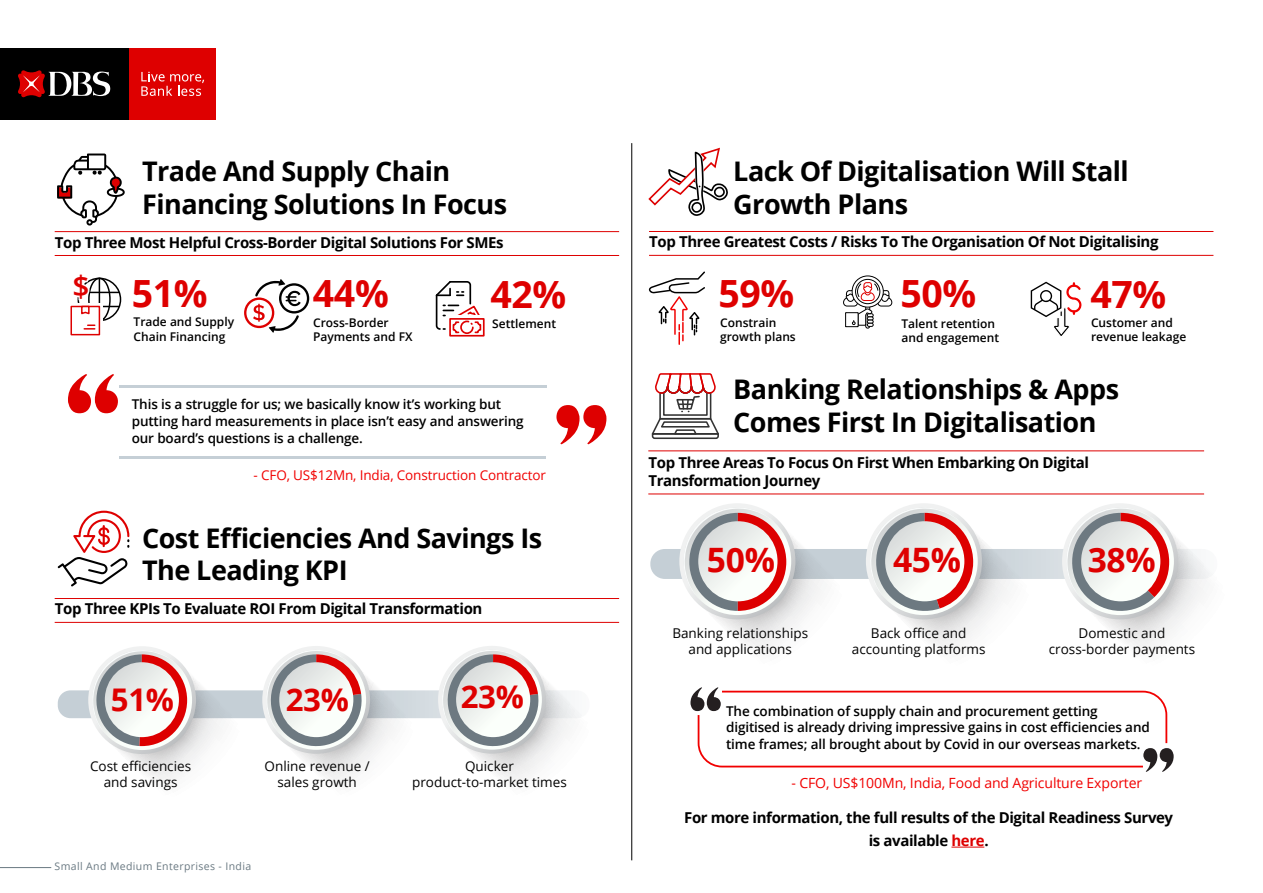
<style>
.page{position:relative;width:1263px;height:893px;background:#fff}
.page>*{position:absolute;margin:0;border:0;box-sizing:border-box;transform-origin:0 0}
.t1{font:700 37.5px "Open Sans";letter-spacing:-.01em;color:#de0000}
.t2{font:700 33.6px "Open Sans";color:#de0000}
.t3{font:700 31.2px "Open Sans";color:#de0000}
.t4{font:600 29.85px "Open Sans";color:#fff}
.t5{font:700 27px/32.4px "Open Sans";letter-spacing:-.02em;color:#000}
.t6{font:700 15px/22.8px "Open Sans";letter-spacing:-.025em;color:#000;text-align:center}
.t7{font:14.1px "Open Sans";letter-spacing:-.01em;color:#f10000}
.t8{font:600 13.5px/16.8px "Open Sans";letter-spacing:-.01em;color:#000}
.t9{font:13.5px/16.2px "Open Sans";color:#000;text-align:center}
.t10{font:13.5px "Open Sans";letter-spacing:-.01em;color:#f10000}
.t11{font:600 12px/14.4px "Open Sans";color:#000}
.t12{font:10.5px "Open Sans";letter-spacing:.035em;color:#6a7982}
.s1{color:#de0000}
</style>
<div class="page">
<svg style="left:690px;top:687px;width:484px;height:85px"></svg>
<div style="left:128px;top:48px;width:88px;height:72px;background:#de0000"></div>
<svg style="left:141px;top:72px;width:63px;height:24px"></svg>
<div style="left:0;top:48px;width:128px;height:72px;background:#000"></div>
<svg style="left:18px;top:70px;width:93px;height:28px"></svg>
<hr style="left:0;top:867px;width:51px;height:1px;background:#6a7982">
<hr style="left:631px;top:143px;width:1px;height:717px;background:#000">
<hr style="left:951px;top:847px;width:33px;height:1px;background:#de0000">
<hr style="left:55px;top:255px;width:564px;height:1px;background:#de0000">
<hr style="left:55px;top:231px;width:564px;height:1px;background:#de0000">
<hr style="left:119px;top:385px;width:428px;height:2px;background:#c5cfd6">
<hr style="left:120px;top:456px;width:426px;height:2px;background:#c5cfd6">
<svg style="left:556px;top:405px;width:50px;height:39px"></svg>
<svg style="left:68px;top:374px;width:50px;height:39px"></svg>
<hr style="left:55px;top:622px;width:564px;height:1px;background:#de0000">
<hr style="left:55px;top:598px;width:564px;height:1px;background:#de0000">
<svg style="left:57px;top:153px;width:68px;height:73px"></svg>
<svg style="left:244px;top:279px;width:65px;height:54px"></svg>
<hr style="left:99px;top:278px;width:1px;height:43px;background:#000">
<div style="left:88px;top:278px;width:23px;height:43px;border:2px solid #000;border-radius:50%"></div>
<hr style="left:79px;top:306px;width:40px;height:1px;background:#000">
<hr style="left:79px;top:292px;width:40px;height:1px;background:#000">
<div style="left:78px;top:278px;width:43px;height:43px;border:2px solid #000;border-radius:50%"></div>
<svg style="left:70px;top:303px;width:33px;height:33px"></svg>
<div style="left:70px;top:306px;width:30px;height:29px;background:#fff;border:2px solid #de0000"></div>
<svg style="left:84px;top:324px;width:11px;height:6px"></svg>
<svg style="left:70px;top:279px;width:22px;height:37px"></svg>
<svg style="left:58px;top:511px;width:71px;height:75px"></svg>
<hr style="left:649px;top:255px;width:564px;height:1px;background:#de0000">
<hr style="left:649px;top:231px;width:564px;height:1px;background:#de0000">
<hr style="left:648px;top:494px;width:556px;height:1px;background:#de0000">
<hr style="left:648px;top:451px;width:556px;height:1px;background:#de0000">
<svg style="left:1031px;top:282px;width:51px;height:54px"></svg>
<svg style="left:648px;top:147px;width:81px;height:293px"></svg>
<svg style="left:58px;top:649px;width:522px;height:134px"></svg>
<svg style="left:650px;top:507px;width:560px;height:144px"></svg>
<svg style="left:852px;top:276px;width:31px;height:31px"></svg>
<div style="left:852px;top:275px;width:32px;height:33px;border:1px solid #000;border-radius:50%"></div>
<div style="left:855px;top:279px;width:25px;height:25px;border:1px solid #000;border-radius:50%"></div>
<svg style="left:843px;top:281px;width:50px;height:48px"></svg>
<svg style="left:435px;top:281px;width:50px;height:56px"></svg>
<div style="left:460px;top:321px;width:14px;height:13px;border:2px dashed #de0000;border-radius:50%"></div>
<h3 class="t5" style="left:142px;top:155px;width:367px">Trade And Supply Chain<br>Financing Solutions In Focus</h3>
<p class="t6" style="left:55px;top:230px;width:450px">Top Three Most Helpful Cross-Border Digital Solutions For SMEs</p>
<h1 class="t1" style="left:132px;top:267px;width:77px">51%</h1>
<p class="t11" style="left:134px;top:315px;width:102px">Trade and Supply<br>Chain Financing</p>
<h3 class="t4" style="left:72px;top:266px;width:19px">$</h3>
<h1 class="t1" style="left:313px;top:267px;width:77px">44%</h1>
<p class="t11" style="left:313px;top:315px;width:101px">Cross-Border<br>Payments and FX</p>
<h1 class="t1" style="left:490px;top:268px;width:77px">42%</h1>
<p class="t11" style="left:492px;top:316px;width:65px">Settlement</p>
<p class="t8" style="left:132px;top:396px;width:394px">This is a struggle for us; we basically know it’s working but putting hard measurements in place isn’t easy and answering our board’s questions is a challenge.</p>
<p class="t10" style="left:254px;top:466px;width:294px">- CFO, US$12Mn, India, Construction Contractor</p>
<h3 class="t5" style="left:142px;top:521px;width:402px">Cost Efficiencies And Savings Is<br>The Leading KPI</h3>
<p class="t6" style="left:55px;top:597px;width:429px">Top Three KPIs To Evaluate ROI From Digital Transformation</p>
<h3 class="t3" style="left:111px;top:677px;width:65px">51%</h3>
<h3 class="t3" style="left:286px;top:677px;width:65px">23%</h3>
<h3 class="t3" style="left:461px;top:675px;width:65px">23%</h3>
<p class="t9" style="left:90px;top:757px;width:103px">Cost efficiencies and savings</p>
<p class="t9" style="left:265px;top:758px;width:107px">Online revenue / sales growth</p>
<p class="t9" style="left:412px;top:758px;width:156px">Quicker product-to-market times</p>
<p class="t12" style="left:55px;top:859px;width:198px">Small And Medium Enterprises - India</p>
<h3 class="t5" style="left:733px;top:154px;width:397px">Lack Of Digitalisation Will Stall<br>Growth Plans</h3>
<p class="t6" style="left:649px;top:230px;width:511px">Top Three Greatest Costs / Risks To The Organisation Of Not Digitalising</p>
<h1 class="t1" style="left:718px;top:267px;width:77px">59%</h1>
<p class="t11" style="left:720px;top:315px;width:77px">Constrain growth plans</p>
<h1 class="t1" style="left:900px;top:267px;width:77px">50%</h1>
<h1 class="t1" style="left:1090px;top:268px;width:77px">47%</h1>
<p class="t11" style="left:1091px;top:315px;width:97px">Customer and revenue leakage</p>
<p class="t11" style="left:901px;top:316px;width:99px">Talent retention and engagement</p>
<h3 class="t5" style="left:733px;top:373px;width:387px">Banking Relationships &amp; Apps<br>Comes First In Digitalisation</h3>
<p class="t6" style="left:648px;top:453px;width:442px;line-height:18px;text-align:left">Top Three Areas To Focus On First When Embarking On Digital<br>Transformation Journey</p>
<h2 class="t2" style="left:707px;top:536px;width:69px">50%</h2>
<h2 class="t2" style="left:893px;top:536px;width:69px">45%</h2>
<h2 class="t2" style="left:1088px;top:536px;width:69px">38%</h2>
<p class="t9" style="left:672px;top:624px;width:137px">Banking relationships and applications</p>
<p class="t9" style="left:852px;top:624px;width:135px">Back office and accounting platforms</p>
<p class="t9" style="left:1049px;top:624px;width:148px">Domestic and cross-border payments</p>
<p class="t8" style="left:726px;top:702px;width:425px">The combination of supply chain and procurement getting digitised is already driving impressive gains in cost efficiencies and time frames; all brought about by Covid in our overseas markets.</p>
<p class="t7" style="left:791px;top:773px;width:352px">- CFO, US$100Mn, India, Food and Agriculture Exporter</p>
<p class="t6" style="left:684px;top:806px;width:490px">For more information, the full results of the Digital Readiness Survey is available <span class="s1">here</span>.</p>
</div>
